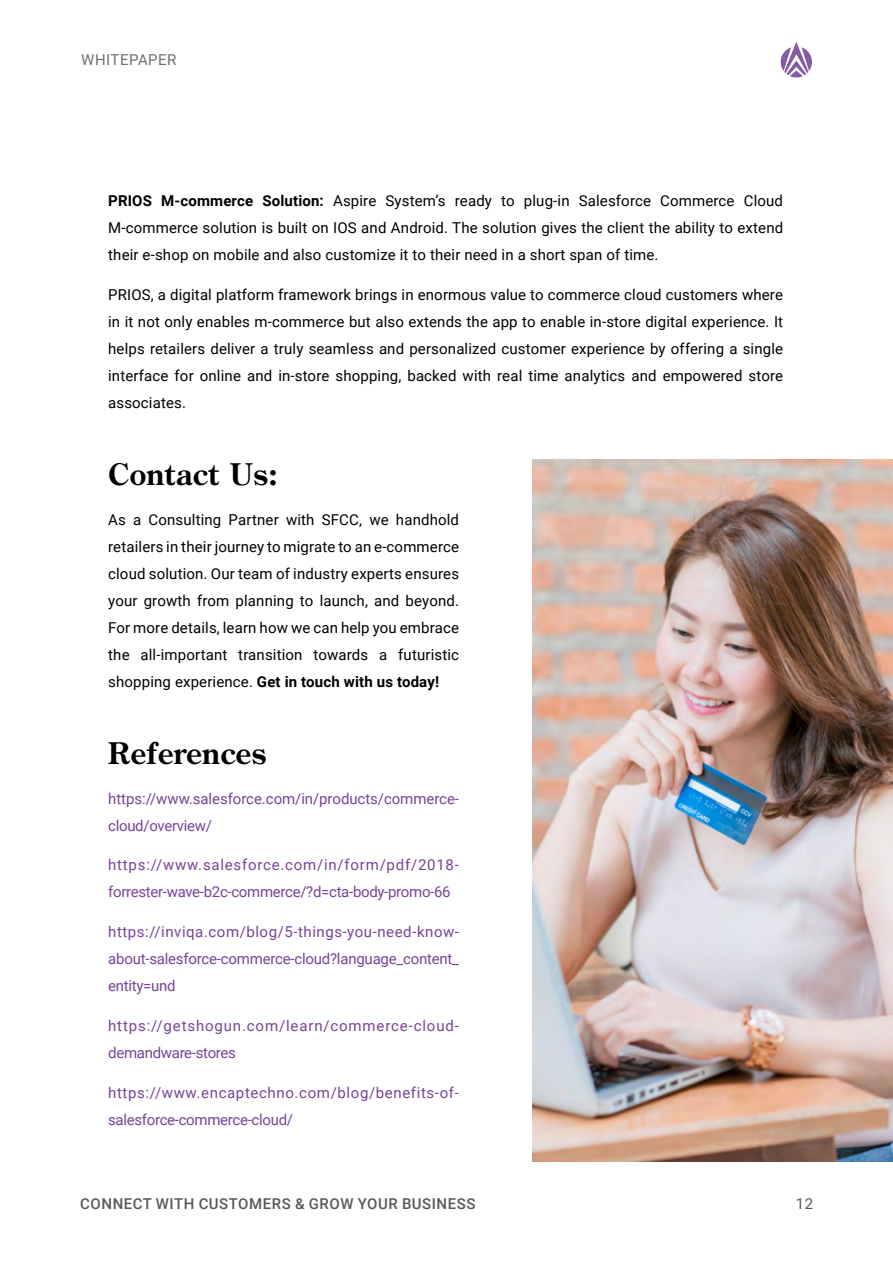
<style>
.page{position:relative;width:893px;height:1263px;background:#fff}
.page>*{position:absolute;margin:0;border:0;box-sizing:border-box;transform-origin:0 0}
.t1{font:700 30px "MM Century Old";color:#000}
.t2{font:15px/27px "Roboto";letter-spacing:.01em;color:#000;text-align:justify}
.t3{font:15px/27px "Roboto";letter-spacing:-.015em;color:#77439a}
.t4{font:15px/27px "Roboto";letter-spacing:.04em;color:#77439a}
.t5{font:15px/27px "Roboto";letter-spacing:.055em;color:#77439a}
.t6{font:500 15px "Roboto";letter-spacing:.035em;color:#58595b}
.t7{font:15px "Roboto";letter-spacing:.035em;color:#6d6e71}
.t8{font:15px "Roboto";color:#58595b}
.s1{font-weight:700}
</style>
<div class="page">
<svg style="left:780px;top:42px;width:32px;height:36px"></svg>
<img style="left:532px;top:459px;width:361px;height:702px">
<p class="t7" style="left:81px;top:49px;width:97px">WHITEPAPER</p>
<p class="t2" style="left:108px;top:187px;width:676px"><span class="s1">PRIOS M-commerce Solution:</span> Aspire System’s ready to plug-in Salesforce Commerce Cloud M-commerce solution is built on IOS and Android. The solution gives the client the ability to extend their e-shop on mobile and also customize it to their need in a short span of time.</p>
<p class="t2" style="left:108px;top:281px;width:676px">PRIOS, a digital platform framework brings in enormous value to commerce cloud customers where in it not only enables m-commerce but also extends the app to enable in-store digital experience. It helps retailers deliver a truly seamless and personalized customer experience by offering a single interface for online and in-store shopping, backed with real time analytics and empowered store associates.</p>
<h1 class="t1" style="left:108px;top:460px;width:171px">Contact Us:</h1>
<p class="t2" style="left:108px;top:505px;width:352px">As a Consulting Partner with SFCC, we handhold retailers in their journey to migrate to an e-commerce cloud solution. Our team of industry experts ensures your growth from planning to launch, and beyond.<br>For more details, learn how we can help you embrace the all-important transition towards a futuristic shopping experience. <span class="s1">Get in touch with us today!</span></p>
<h1 class="t1" style="left:108px;top:739px;width:160px">References</h1>
<p class="t3" style="left:108px;top:784px;width:352px">https://www.salesforce.com/in/products/commerce&shy;cloud/overview/</p>
<p class="t3" style="left:108px;top:851px;width:352px">https://www.salesforce.com/in/form/pdf/2018- forrester-wave-b2c-commerce/?d=cta-body-promo-66</p>
<p class="t3" style="left:108px;top:918px;width:352px;text-align:justify">https://inviqa.com/blog/5-things-you-need-know&shy;about-salesforce-commerce-cloud?language_content_ entity=und</p>
<p class="t5" style="left:108px;top:1011px;width:352px">https://getshogun.com/learn/commerce-cloud&shy;demandware-stores</p>
<p class="t4" style="left:108px;top:1078px;width:352px">https://www.encaptechno.com/blog/benefits-of&shy;salesforce-commerce-cloud/</p>
<p class="t6" style="left:80px;top:1193px;width:397px">CONNECT WITH CUSTOMERS &amp; GROW YOUR BUSINESS</p>
<p class="t8" style="left:796px;top:1193px;width:19px">12</p>
</div>
